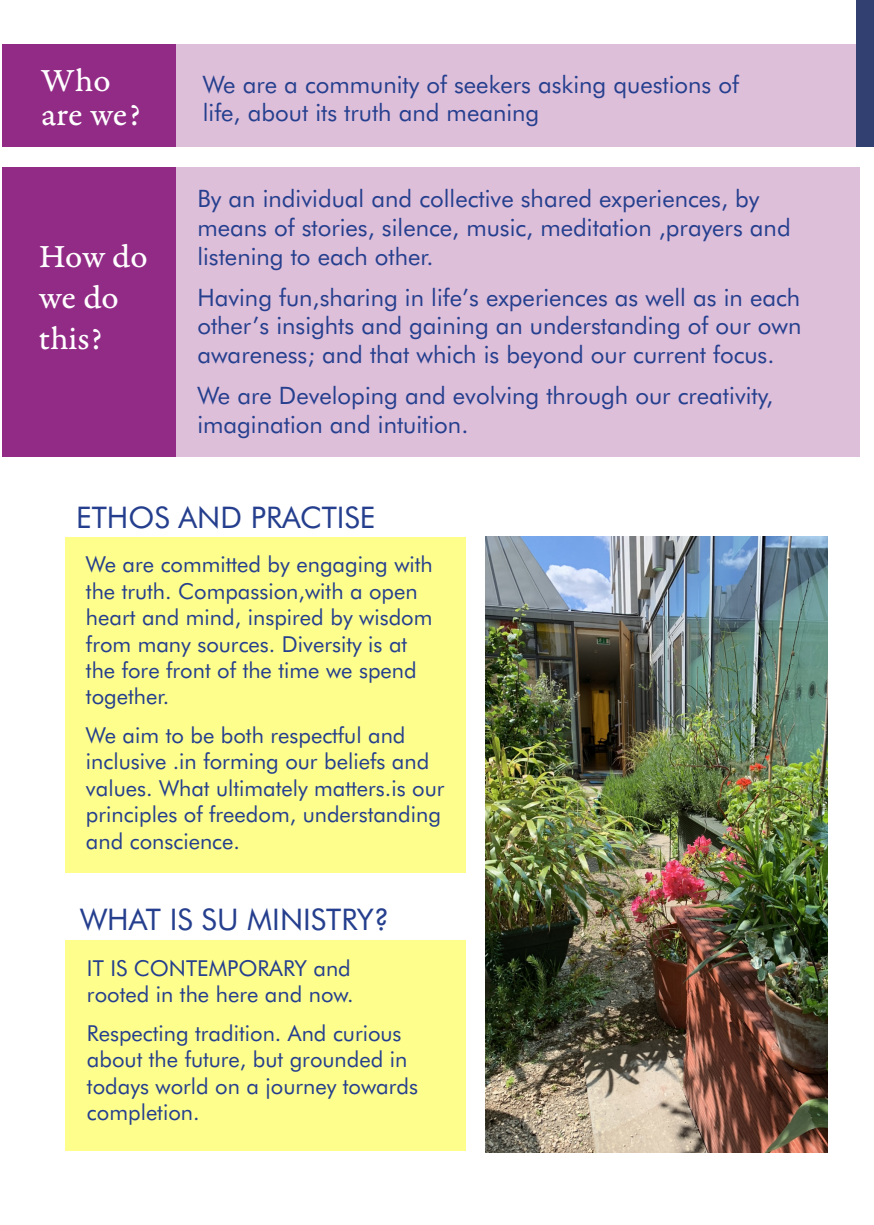
<style>
.page{position:relative;width:874px;height:1225px;background:#fff}
.page>*{position:absolute;margin:0;border:0;box-sizing:border-box;transform-origin:0 0}
.t1{font:34px/40.8px "Garamond Premr Pro Capt";color:#fff}
.t2{font:29.8px "Futura BT";color:#253f8e}
.t3{font:24px/28.8px "Futura BT";color:#253f8e}
.t4{font:22px/26.4px "Futura BT";color:#253f8e}
</style>
<div class="page">
<div style="left:3px;top:45px;width:173px;height:102px;background:#922b86"></div>
<div style="left:176px;top:45px;width:683px;height:102px;background:#debfda"></div>
<div style="left:176px;top:167px;width:683px;height:289px;background:#debfda"></div>
<div style="left:3px;top:167px;width:173px;height:289px;background:#922b86"></div>
<div style="left:65px;top:537px;width:400px;height:336px;background:#fefe8c"></div>
<div style="left:65px;top:940px;width:400px;height:210px;background:#fefe8c"></div>
<div style="left:856px;top:0;width:17px;height:147px;background:#314070"></div>
<img style="left:485px;top:537px;width:341px;height:615px">
<p class="t1" style="left:41px;top:64px;width:101px;line-height:34px">Who are we?</p>
<p class="t3" style="left:203px;top:69px;width:537px">We are a community of seekers asking questions of life, about its truth and meaning</p>
<p class="t1" style="left:39px;top:237px;width:110px">How do we do this?</p>
<p class="t3" style="left:197px;top:184px;width:594px">By an individual and collective shared experiences, by means of stories, silence, music, meditation ,prayers and listening to each other.</p>
<p class="t3" style="left:197px;top:282px;width:605px;text-align:justify">Having fun,sharing in life’s experiences as well as in each other’s insights and gaining an understanding of our own awareness; and that which is beyond our current focus.</p>
<p class="t3" style="left:197px;top:381px;width:577px">We are Developing and evolving through our creativity, imagination and intuition.</p>
<p class="t2" style="left:76px;top:499px;width:300px">ETHOS AND PRACTISE</p>
<p class="t4" style="left:86px;top:551px;width:348px">We are committed by engaging with the truth. Compassion,with a open heart and mind, inspired by wisdom from many sources. Diversity is at the fore front of the time we spend together.</p>
<p class="t4" style="left:86px;top:721px;width:360px">We aim to be both respectful and inclusive .in forming our beliefs and values. What ultimately matters.is our principles of freedom, understanding and conscience.</p>
<p class="t2" style="left:80px;top:901px;width:311px">WHAT IS SU MINISTRY?</p>
<p class="t4" style="left:87px;top:954px;width:268px">IT IS CONTEMPORARY and rooted in the here and now.</p>
<p class="t4" style="left:87px;top:1019px;width:332px">Respecting tradition. And curious about the future, but grounded in todays world on a journey towards completion.</p>
</div>
